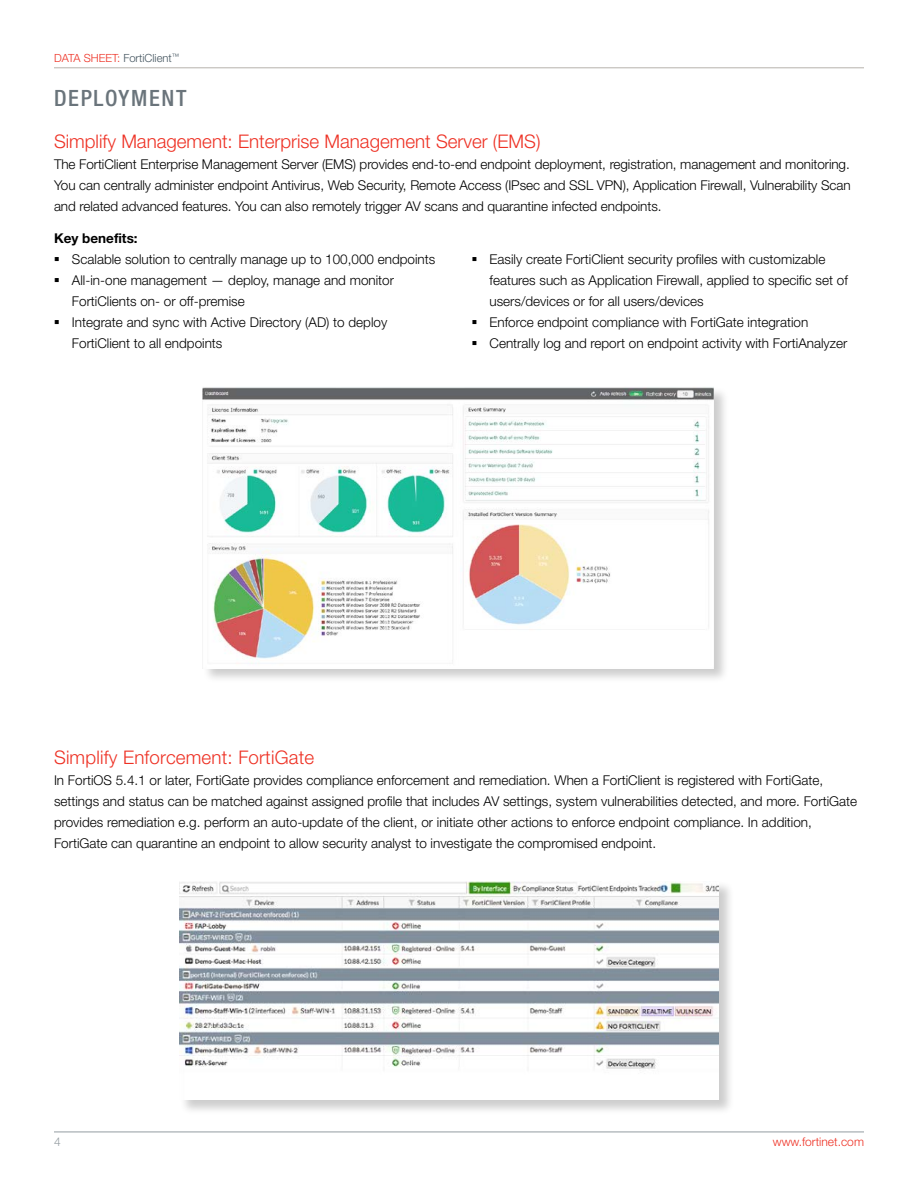
<style>
.page{position:relative;width:918px;height:1188px;background:#fff}
.page>*{position:absolute;margin:0;border:0;box-sizing:border-box;transform-origin:0 0}
.t1{font:500 condensed 22.5px "Helvetica Neue LT Pro";letter-spacing:.075em;color:#6a747b}
.t2{font:300 18.75px "Helvetica Neue LT Pro";color:#ee3124}
.t3{font:300 13.5px/21px "Helvetica Neue LT Pro";color:#000}
.t4{font:700 13.5px "Helvetica Neue LT Pro";color:#000}
.t5{font:300 12px "Helvetica Neue LT Pro";color:#ee3124}
.t6{font:300 12px "Helvetica Neue LT Pro";color:#949ca1}
.t7{font:300 11.25px "Helvetica Neue LT Pro";color:#455560}
.s1{color:#ee3124}
</style>
<div class="page">
<hr style="left:54px;top:1132px;width:810px;height:1px;background:#949ca1">
<hr style="left:54px;top:67px;width:810px;height:1px;background:#b6b3ac">
<div style="left:179px;top:880px;width:555px;height:236px;background:#000;opacity:.2"></div>
<img style="left:179px;top:881px;width:540px;height:219px">
<div style="left:202px;top:386px;width:527px;height:298px;background:#000;opacity:.2"></div>
<img style="left:203px;top:387px;width:510px;height:281px">
<p class="t7" style="left:54px;top:51px;width:127px"><span class="s1">DATA SHEET:</span> FortiClient<sup>™</sup></p>
<h1 class="t1" style="left:54px;top:85px;width:134px">DEPLOYMENT</h1>
<h2 class="t2" style="left:54px;top:130px;width:488px">Simplify Management: Enterprise Management Server (EMS)</h2>
<p class="t3" style="left:54px;top:154px;width:798px;text-align:justify">The FortiClient Enterprise Management Server (EMS) provides end-to-end endpoint deployment, registration, management and monitoring.<br>You can centrally administer endpoint Antivirus, Web Security, Remote Access (IPsec and SSL VPN), Application Firewall, Vulnerability Scan and related advanced features. You can also remotely trigger AV scans and quarantine infected endpoints.</p>
<p class="t4" style="left:54px;top:230px;width:85px">Key benefits:</p>
<p class="t3" style="left:54px;top:249px;width:383px">▪ Scalable solution to centrally manage up to 100,000 endpoints</p>
<p class="t3" style="left:72px;top:270px;width:324px;text-indent:-18px">▪ All-in-one management — deploy, manage and monitor<br>FortiClients on- or off-premise</p>
<p class="t3" style="left:72px;top:312px;width:317px;text-indent:-18px">▪ Integrate and sync with Active Directory (AD) to deploy<br>FortiClient to all endpoints</p>
<p class="t3" style="left:490px;top:249px;width:360px;text-indent:-18px">▪ Easily create FortiClient security profiles with customizable features such as Application Firewall, applied to specific set of users/devices or for all users/devices</p>
<p class="t3" style="left:472px;top:312px;width:338px">▪ Enforce endpoint compliance with FortiGate integration</p>
<p class="t3" style="left:472px;top:333px;width:377px">▪ Centrally log and report on endpoint activity with FortiAnalyzer</p>
<h2 class="t2" style="left:54px;top:746px;width:262px">Simplify Enforcement: FortiGate</h2>
<p class="t3" style="left:54px;top:769px;width:805px">In FortiOS 5.4.1 or later, FortiGate provides compliance enforcement and remediation. When a FortiClient is registered with FortiGate, settings and status can be matched against assigned profile that includes AV settings, system vulnerabilities detected, and more. FortiGate provides remediation e.g. perform an auto-update of the client, or initiate other actions to enforce endpoint compliance. In addition, FortiGate can quarantine an endpoint to allow security analyst to investigate the compromised endpoint.</p>
<p class="t6" style="left:54px;top:1134px;width:8px">4</p>
<p class="t5" style="left:773px;top:1134px;width:93px">www.fortinet.com</p>
</div>
